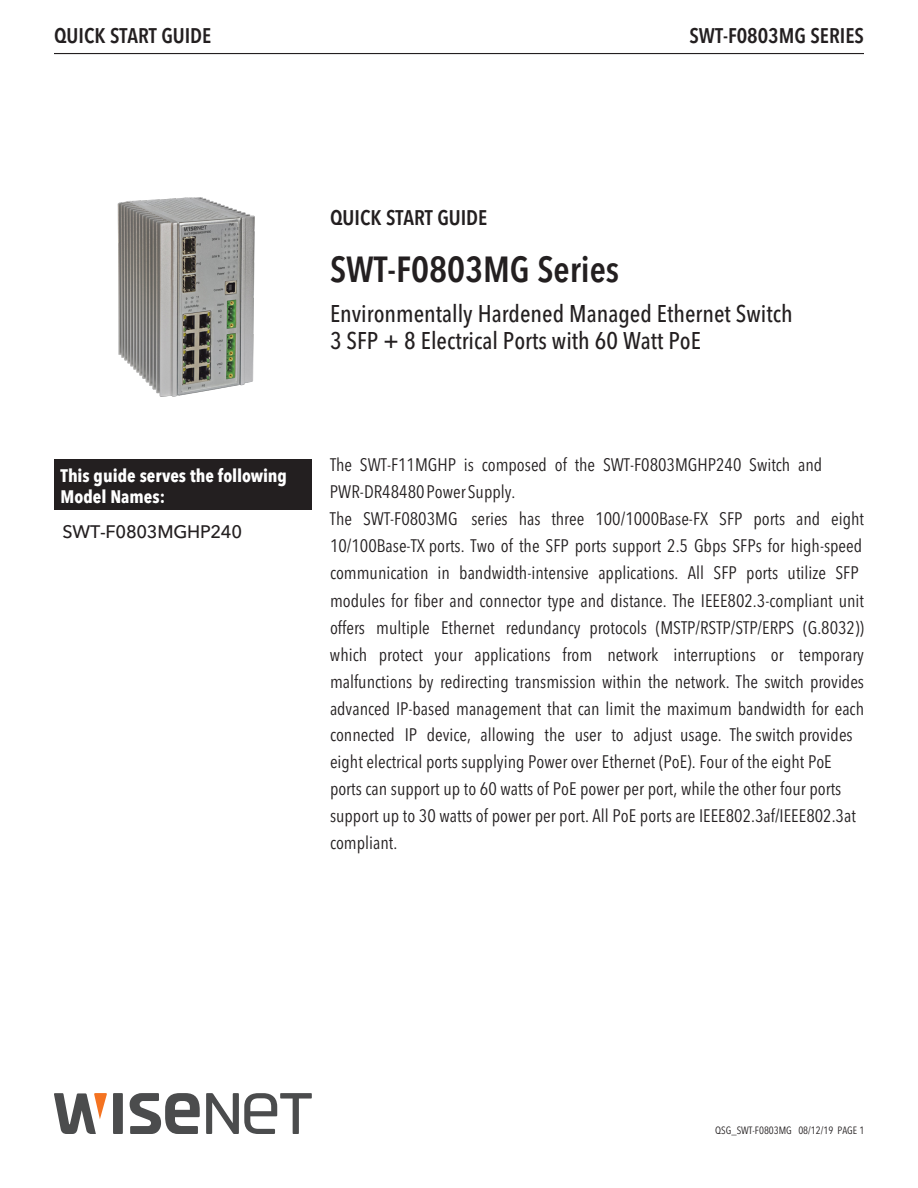
<style>
.page{position:relative;width:918px;height:1188px;background:#fff}
.page>*{position:absolute;margin:0;border:0;box-sizing:border-box;transform-origin:0 0}
.t1{font:600 condensed 36px "Avenir Next LT Pro";color:#231f20}
.t2{font:500 condensed 24px/27px "Avenir Next LT Pro";color:#231f20}
.t3{font:600 condensed 21px "Avenir Next LT Pro";color:#231f20}
.t4{font:condensed 18px/27px "Avenir Next LT Pro";color:#231f20}
.t5{font:700 condensed 18px/21.6px "Avenir Next LT Pro";color:#fff}
.t6{font:500 18px "Avenir Next LT Pro";letter-spacing:-.015em;color:#231f20}
.t7{font:condensed 10.5px "Avenir Next LT Pro";color:#231f20}
</style>
<div class="page">
<hr style="left:54px;top:53px;width:810px;height:1px;background:#231f20">
<img style="left:117px;top:197px;width:138px;height:200px">
<div style="left:54px;top:459px;width:258px;height:51px;background:#231f20"></div>
<svg style="left:206px;top:1093px;width:106px;height:41px"></svg>
<div style="left:113px;top:1093px;width:10px;height:41px;background:#4b4c4d"></div>
<svg style="left:130px;top:1093px;width:70px;height:41px"></svg>
<svg style="left:54px;top:1093px;width:53px;height:41px"></svg>
<p class="t3" style="left:54px;top:23px;width:159px">QUICK START GUIDE</p>
<p class="t3" style="left:690px;top:23px;width:140px">SWT-F0803MG Series</p>
<p class="t5" style="left:61px;top:464px;width:228px">This guide serves the following<br>Model Names:</p>
<p class="t6" style="left:63px;top:521px;width:181px">SWT-F0803MGHP240</p>
<p class="t3" style="left:330px;top:205px;width:159px">QUICK START GUIDE</p>
<p class="t1" style="left:330px;top:247px;width:291px">SWT-F0803MG Series</p>
<p class="t2" style="left:330px;top:300px;width:464px">Environmentally Hardened Managed Ethernet Switch<br>3 SFP + 8 Electrical Ports with 60 Watt PoE</p>
<p class="t4" style="left:330px;top:451px;width:536px">The SWT-F11MGHP is composed of the SWT-F0803MGHP240 Switch and PWR-DR48480 Power Supply.<br>The SWT-F0803MG series has three 100/1000Base-FX SFP ports and eight 10/100Base-TX ports. Two of the SFP ports support 2.5 Gbps SFPs for high-speed communication in bandwidth-intensive applications. All SFP ports utilize SFP modules for fiber and connector type and distance. The IEEE802.3-compliant unit offers multiple Ethernet redundancy protocols (MSTP/RSTP/STP/ERPS (G.8032)) which protect your applications from network interruptions or temporary malfunctions by redirecting transmission within the network. The switch provides advanced IP-based management that can limit the maximum bandwidth for each connected IP device, allowing the user to adjust usage. The switch provides eight electrical ports supplying Power over Ethernet (PoE). Four of the eight PoE ports can support up to 60 watts of PoE power per port, while the other four ports support up to 30 watts of power per port. All PoE ports are IEEE802.3af/IEEE802.3at compliant.</p>
<p class="t7" style="left:715px;top:1124px;width:151px">QSG_SWT-F0803MG 08/12/19 PAGE 1</p>
</div>
